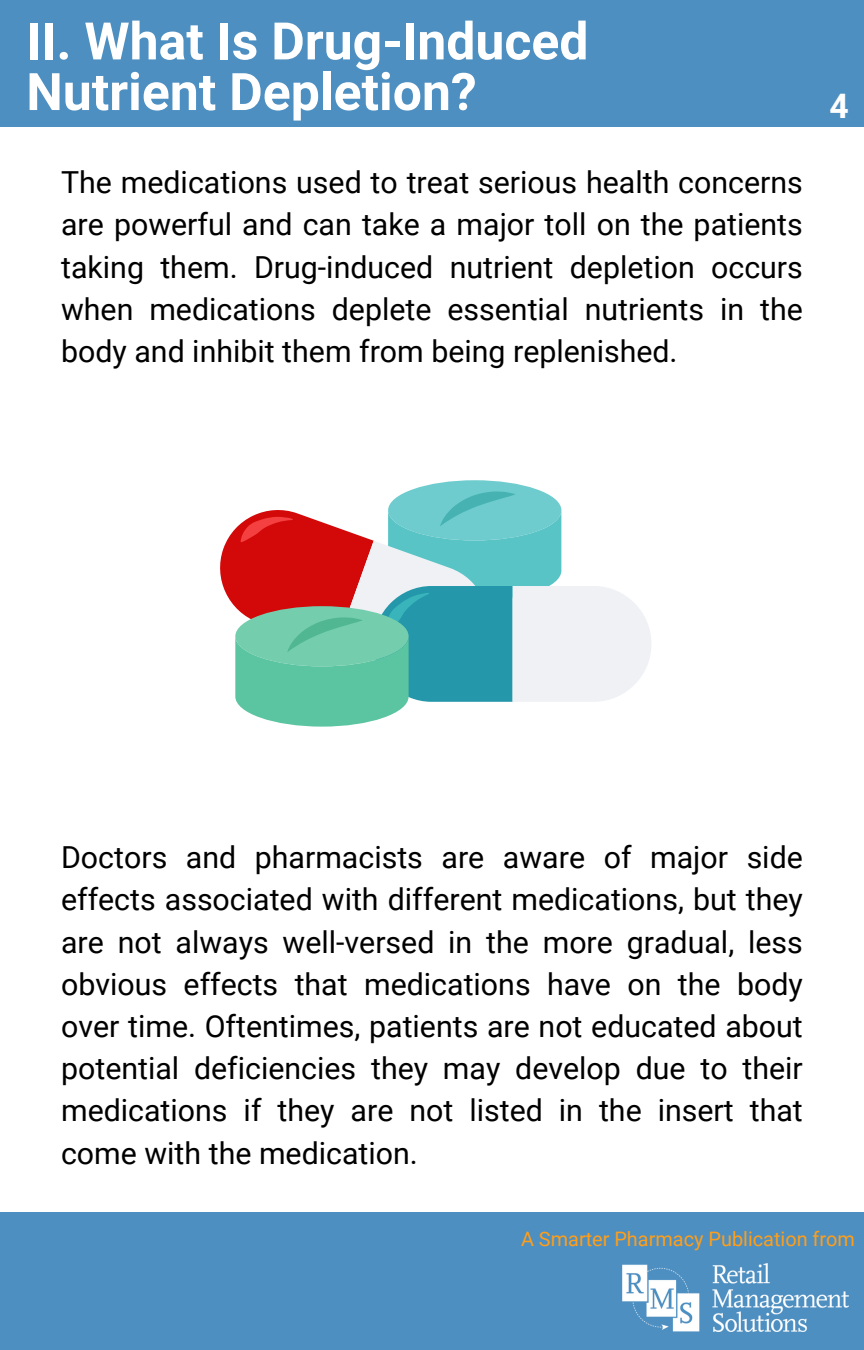
<style>
.page{position:relative;width:864px;height:1350px;background:#4e8fc1}
.page>*{position:absolute;margin:0;border:0;box-sizing:border-box;transform-origin:0 0}
.t1{font:700 51.75px/50.6px "Roboto";color:#fff}
.t2{font:700 33.75px "Roboto";color:#fff}
.t3{font:30.38px/42.3px "Roboto";color:#000;text-align:justify}
.t4{font:20.03px "Roboto";color:#ff9e18}
</style>
<div class="page">
<div style="left:0;top:127px;width:864px;height:1084px;background:#fff"></div>
<img style="left:622px;top:1264px;width:226px;height:67px">
<div style="left:388px;top:480px;width:173px;height:60px;background:#6eccce;border-radius:50%"></div>
<svg style="left:220px;top:491px;width:431px;height:236px"></svg>
<p class="t1" style="left:26px;top:16px;width:564px">II. What Is Drug-Induced<br>Nutrient Depletion?</p>
<h1 class="t3" style="left:61px;top:162px;width:743px">The medications used to treat serious health concerns are powerful and can take a major toll on the patients taking them. Drug-induced nutrient depletion occurs when medications deplete essential nutrients in the body and inhibit them from being replenished.</h1>
<h2 class="t2" style="left:829px;top:87px;width:21px">4</h2>
<p class="t3" style="left:61px;top:837px;width:743px">Doctors and pharmacists are aware of major side effects associated with different medications, but they are not always well-versed in the more gradual, less obvious effects that medications have on the body over time. Oftentimes, patients are not educated about potential deficiencies they may develop due to their medications if they are not listed in the insert that come with the medication.</p>
<h2 class="t4" style="left:521px;top:1227px;width:336px">A Smarter Pharmacy Publication from</h2>
</div>
